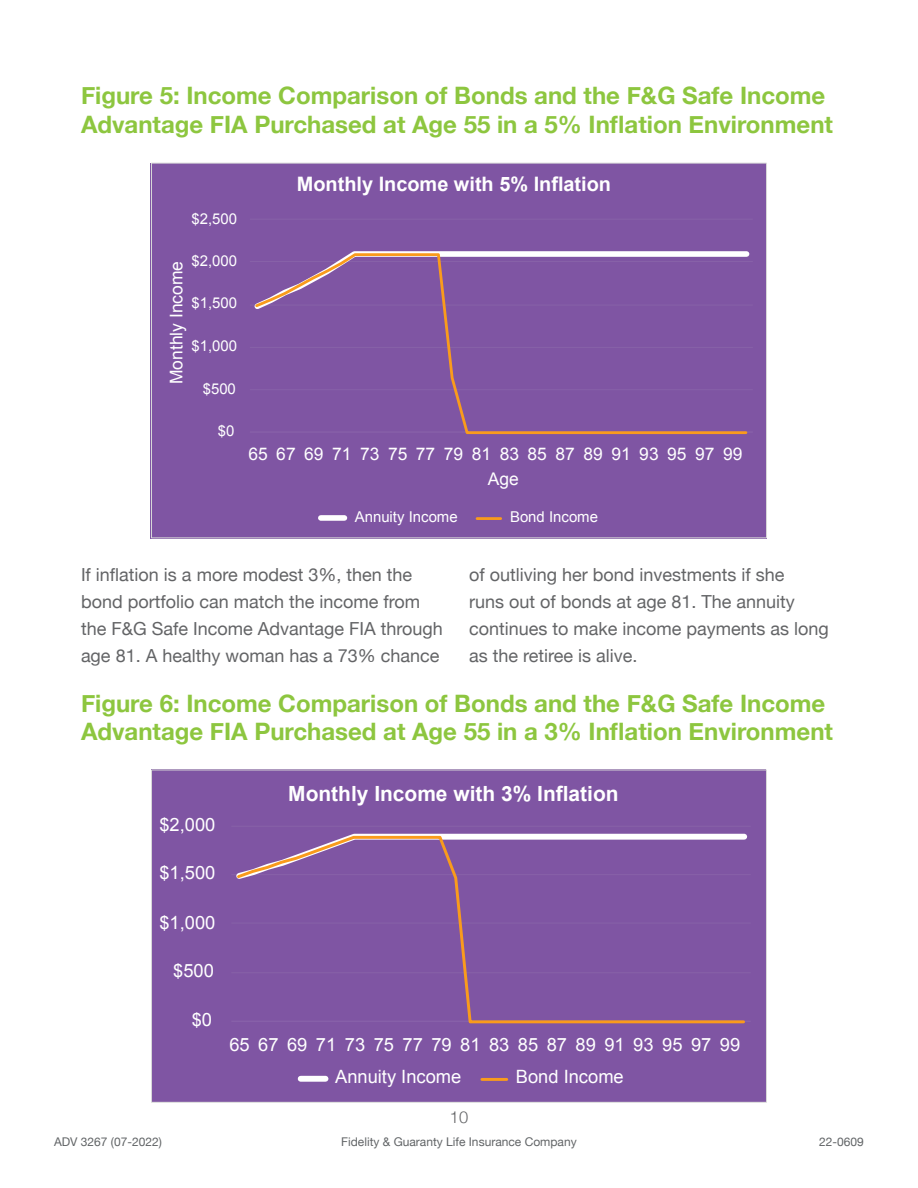
<style>
.page{position:relative;width:918px;height:1188px;background:#fff}
.page>*{position:absolute;margin:0;border:0;box-sizing:border-box;transform-origin:0 0}
.t1{font:700 24px/28.8px "Helvetica Neue";color:#8dc63f}
.t2{font:700 21px "Arial";color:#fff}
.t3{font:700 19.95px "Arial";color:#fff}
.t4{font:18.3px "Arial";color:#fff}
.t5{font:18px/27px "Helvetica Neue";color:#636466}
.t6{font:17.4px "Arial";color:#fff}
.t7{font:300 16.5px "Helvetica Neue";color:#636466}
.t8{font:15px "Arial";color:#fff}
.t9{font:12px "Helvetica Neue";color:#616466}
</style>
<div class="page">
<div style="left:151px;top:163px;width:616px;height:375px;background:#7f55a3"></div>
<hr style="left:250px;top:389px;width:503px;height:1px;background:#d9d9d9">
<hr style="left:250px;top:347px;width:503px;height:1px;background:#d9d9d9">
<hr style="left:250px;top:305px;width:503px;height:1px;background:#d9d9d9">
<hr style="left:250px;top:261px;width:503px;height:1px;background:#d9d9d9">
<hr style="left:250px;top:219px;width:503px;height:1px;background:#d9d9d9">
<hr style="left:250px;top:432px;width:503px;height:1px;background:#fff">
<svg style="left:250px;top:251px;width:502px;height:55px"></svg>
<svg style="left:253px;top:252px;width:496px;height:183px"></svg>
<div style="left:321px;top:515px;width:23px;height:6px;background:#fff"></div>
<hr style="left:477px;top:517px;width:24px;height:3px;background:#f99b1c">
<div style="left:151px;top:769px;width:615px;height:333px;background:#7f55a3"></div>
<hr style="left:231px;top:972px;width:520px;height:1px;background:#d9d9d9">
<hr style="left:231px;top:923px;width:520px;height:1px;background:#d9d9d9">
<hr style="left:231px;top:874px;width:520px;height:1px;background:#d9d9d9">
<hr style="left:231px;top:826px;width:520px;height:1px;background:#d9d9d9">
<hr style="left:231px;top:1021px;width:520px;height:1px;background:#fff">
<svg style="left:232px;top:833px;width:518px;height:42px"></svg>
<svg style="left:235px;top:834px;width:512px;height:190px"></svg>
<div style="left:301px;top:1076px;width:25px;height:6px;background:#fff"></div>
<hr style="left:482px;top:1078px;width:25px;height:3px;background:#f99b1c">
<h1 class="t1" style="left:81px;top:82px;width:754px">Figure 5: Income Comparison of Bonds and the F&amp;G Safe Income<br>Advantage FIA Purchased at Age 55 in a 5% Inflation Environment</h1>
<p class="t8" style="left:191px;top:208px;width:47px">$2,500</p>
<p class="t8" style="left:191px;top:251px;width:47px">$2,000</p>
<p class="t6" style="left:165px;top:384px;width:125px;rotate:-90deg">Monthly Income</p>
<p class="t8" style="left:191px;top:293px;width:47px">$1,500</p>
<p class="t8" style="left:191px;top:335px;width:47px">$1,000</p>
<p class="t8" style="left:203px;top:379px;width:35px">$500</p>
<p class="t8" style="left:218px;top:421px;width:18px">$0</p>
<p class="t3" style="left:297px;top:171px;width:316px">Monthly Income with 5% Inflation</p>
<p class="t6" style="left:248px;top:443px;width:496px">65 67 69 71 73 75 77 79 81 83 85 87 89 91 93 95 97 99</p>
<p class="t6" style="left:488px;top:467px;width:32px">Age</p>
<p class="t8" style="left:355px;top:507px;width:104px">Annuity Income</p>
<p class="t8" style="left:510px;top:507px;width:90px">Bond Income</p>
<p class="t5" style="left:81px;top:562px;width:363px">If inflation is a more modest 3%, then the bond portfolio can match the income from the F&amp;G Safe Income Advantage FIA through age 81. A healthy woman has a 73% chance</p>
<p class="t5" style="left:469px;top:562px;width:361px">of outliving her bond investments if she<br>runs out of bonds at age 81. The annuity continues to make income payments as long as the retiree is alive.</p>
<h1 class="t1" style="left:81px;top:689px;width:754px">Figure 6: Income Comparison of Bonds and the F&amp;G Safe Income<br>Advantage FIA Purchased at Age 55 in a 3% Inflation Environment</h1>
<p class="t4" style="left:159px;top:812px;width:58px">$2,000</p>
<p class="t4" style="left:159px;top:861px;width:58px">$1,500</p>
<p class="t4" style="left:159px;top:911px;width:58px">$1,000</p>
<p class="t4" style="left:173px;top:959px;width:42px">$500</p>
<p class="t4" style="left:192px;top:1007px;width:22px">$0</p>
<p class="t2" style="left:288px;top:780px;width:332px">Monthly Income with 3% Inflation</p>
<p class="t4" style="left:229px;top:1032px;width:512px">65 67 69 71 73 75 77 79 81 83 85 87 89 91 93 95 97 99</p>
<p class="t4" style="left:335px;top:1065px;width:128px">Annuity Income</p>
<p class="t4" style="left:516px;top:1065px;width:109px">Bond Income</p>
<p class="t7" style="left:450px;top:1104px;width:20px">10</p>
<p class="t9" style="left:54px;top:1133px;width:109px">ADV 3267 (07-2022)</p>
<p class="t9" style="left:341px;top:1133px;width:237px">Fidelity &amp; Guaranty Life Insurance Company</p>
<p class="t9" style="left:819px;top:1133px;width:46px">22-0609</p>
</div>
